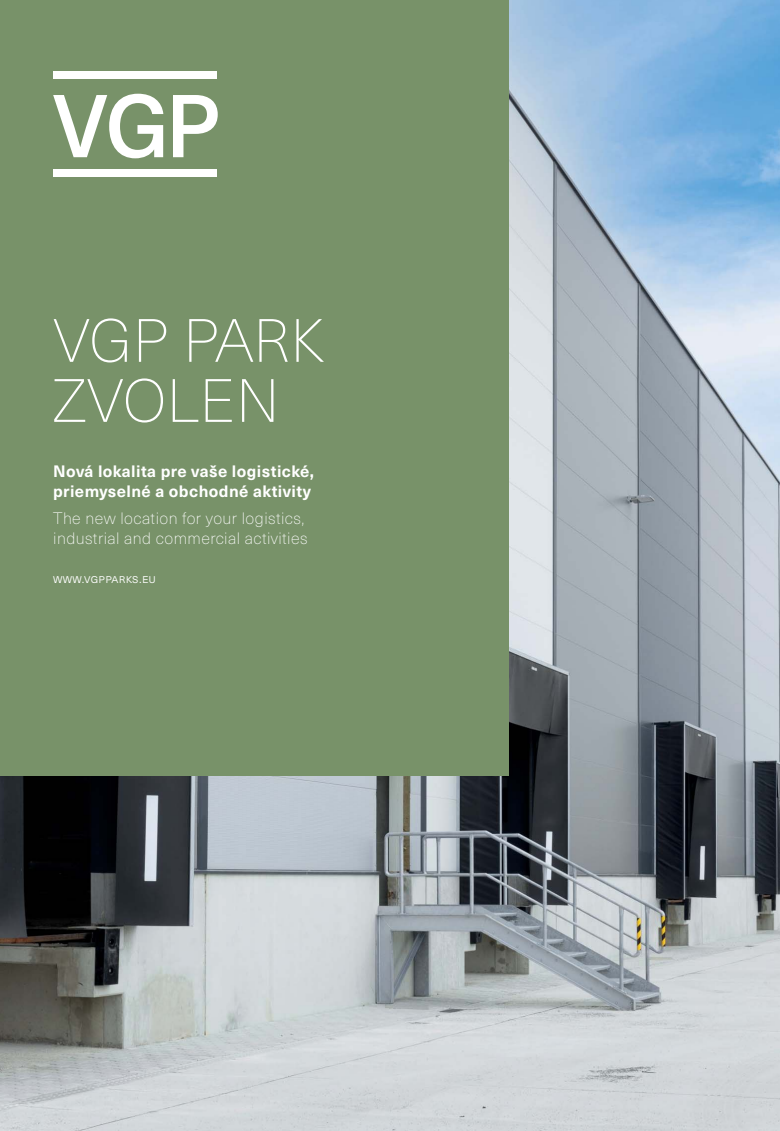
<style>
.page{position:relative;width:780px;height:1131px;background:#fff}
.page>*{position:absolute;margin:0;border:0;box-sizing:border-box;transform-origin:0 0}
.t1{font:100 60px/60px "Neue Haas Unica Pro";letter-spacing:.01em;color:#fff}
.t2{font:100 16.25px/20px "Neue Haas Unica Pro";letter-spacing:.025em;color:#fff}
.t3{font:700 16.25px/20px "Neue Haas Unica Pro";letter-spacing:.025em;color:#fff}
.t4{font:300 12.5px "Neue Haas Unica Pro";letter-spacing:.02em;color:#fff}
</style>
<div class="page">
<img style="left:0;top:0;width:780px;height:1130px">
<div style="left:0;top:0;width:509px;height:775px;background:#789269"></div>
<svg style="left:53px;top:94px;width:110px;height:64px"></svg>
<svg style="left:173px;top:95px;width:45px;height:62px"></svg>
<div style="left:53px;top:71px;width:163px;height:7px;background:#fff"></div>
<div style="left:53px;top:170px;width:163px;height:7px;background:#fff"></div>
<h1 class="t1" style="left:53px;top:318px;width:272px">VGP PARK<br>ZVOLEN</h1>
<p class="t3" style="left:53px;top:463px;width:262px">Nová lokalita pre vaše logistické, priemyselné a obchodné aktivity</p>
<p class="t2" style="left:53px;top:510px;width:256px">The new location for your logistics, industrial and commercial activities</p>
<p class="t4" style="left:53px;top:574px;width:104px">www.vgpparks.eu</p>
</div>
